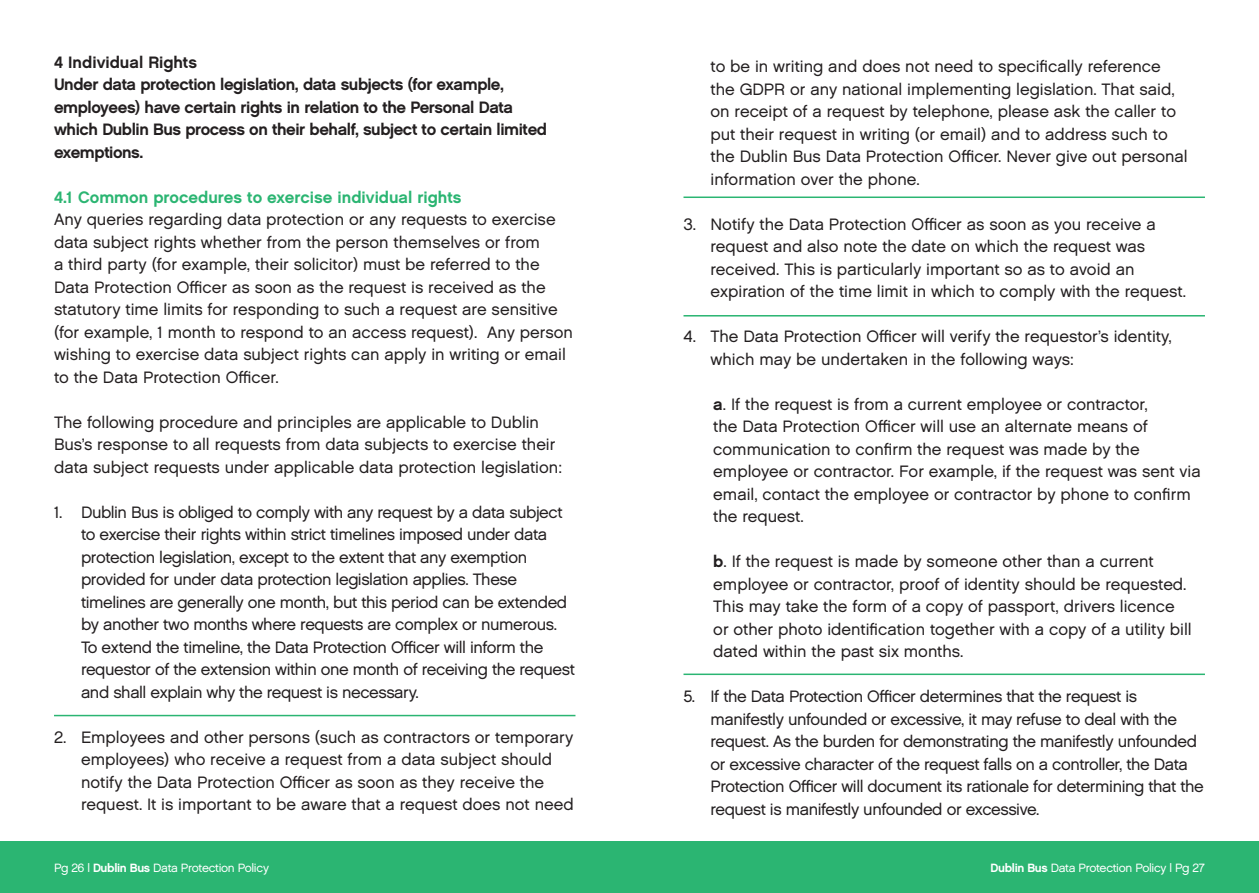
<style>
.page{position:relative;width:1259px;height:893px;background:#fff}
.page>*{position:absolute;margin:0;border:0;box-sizing:border-box;transform-origin:0 0}
.t1{font:16.5px/22.5px "Chalet London Nineteen Sixty";color:#231f20}
.t2{font:16.5px/22.5px "Chalet London Nineteen Sixty";letter-spacing:-.025em;color:#231f20}
.t3{font:16.5px/22.5px "Chalet New York Nineteen Sixty";letter-spacing:-.025em;color:#231f20}
.t4{font:16.5px "Chalet New York Nineteen Sixty";color:#2bb572}
.t5{font:12px "Chalet London Nineteen Sixty";letter-spacing:-.025em;color:#fff}
.s1{font-family:"Chalet New York Nineteen Sixty"}
</style>
<div class="page">
<div style="left:0;top:841px;width:1259px;height:52px;background:#2bb572"></div>
<hr style="left:683px;top:674px;width:522px;height:1px;background:#2bb572">
<hr style="left:683px;top:315px;width:522px;height:2px;background:#2bb572">
<hr style="left:683px;top:197px;width:522px;height:1px;background:#2bb572">
<hr style="left:54px;top:715px;width:521px;height:1px;background:#2bb572">
<h2 class="t3" style="left:54px;top:50px;width:495px">4 Individual Rights<br>Under data protection legislation, data subjects (for example, employees) have certain rights in relation to the Personal Data which Dublin Bus process on their behalf, subject to certain limited exemptions.</h2>
<h3 class="t4" style="left:54px;top:186px;width:409px">4.1 Common procedures to exercise individual rights</h3>
<p class="t1" style="left:54px;top:208px;width:520px">Any queries regarding data protection or any requests to exercise data subject rights whether from the person themselves or from<br>a third party (for example, their solicitor) must be referred to the Data Protection Ofcer as soon as the request is received as the statutory time limits for responding to such a request are sensitive (for example, 1 month to respond to an access request). Any person wishing to exercise data subject rights can apply in writing or email to the Data Protection Ofcer.</p>
<p class="t1" style="left:54px;top:410px;width:509px">The following procedure and principles are applicable to Dublin<br>Bus’s response to all requests from data subjects to exercise their data subject requests under applicable data protection legislation:</p>
<p class="t2" style="left:81px;top:500px;width:495px;text-indent:-27px">1. Dublin Bus is obliged to comply with any request by a data subject to exercise their rights within strict timelines imposed under data protection legislation, except to the extent that any exemption provided for under data protection legislation applies. These timelines are generally one month, but this period can be extended by another two months where requests are complex or numerous.<br>To extend the timeline, the Data Protection Ofcer will inform the requestor of the extension within one month of receiving the request and shall explain why the request is necessary.</p>
<p class="t1" style="left:81px;top:725px;width:494px;text-indent:-27px">2. Employees and other persons (such as contractors or temporary employees) who receive a request from a data subject should notify the Data Protection Ofcer as soon as they receive the request. It is important to be aware that a request does not need</p>
<p class="t5" style="left:54px;top:860px;width:216px">Pg 26 | <span class="s1">Dublin Bus</span> Data Protection Policy</p>
<p class="t1" style="left:710px;top:55px;width:479px">to be in writing and does not need to specifcally reference the GDPR or any national implementing legislation. That said, on receipt of a request by telephone, please ask the caller to put their request in writing (or email) and to address such to the Dublin Bus Data Protection Ofcer. Never give out personal information over the phone.</p>
<p class="t1" style="left:710px;top:212px;width:477px;text-indent:-27px">3. Notify the Data Protection Ofcer as soon as you receive a request and also note the date on which the request was received. This is particularly important so as to avoid an expiration of the time limit in which to comply with the request.</p>
<p class="t1" style="left:710px;top:325px;width:463px;text-indent:-27px">4. The Data Protection Ofcer will verify the requestor’s identity, which may be undertaken in the following ways:</p>
<p class="t1" style="left:713px;top:392px;width:489px"><span class="s1">a</span>. If the request is from a current employee or contractor,<br>the Data Protection Ofcer will use an alternate means of communication to confrm the request was made by the employee or contractor. For example, if the request was sent via email, contact the employee or contractor by phone to confrm the request.</p>
<p class="t1" style="left:713px;top:550px;width:480px"><span class="s1">b</span>. If the request is made by someone other than a current employee or contractor, proof of identity should be requested.<br>This may take the form of a copy of passport, drivers licence or other photo identifcation together with a copy of a utility bill dated within the past six months.</p>
<p class="t2" style="left:710px;top:685px;width:495px;text-indent:-27px">5. If the Data Protection Ofcer determines that the request is manifestly unfounded or excessive, it may refuse to deal with the request. As the burden for demonstrating the manifestly unfounded or excessive character of the request falls on a controller, the Data Protection Ofcer will document its rationale for determining that the request is manifestly unfounded or excessive.</p>
<p class="t5" style="left:990px;top:860px;width:216px"><span class="s1">Dublin Bus</span> Data Protection Policy | Pg 27</p>
</div>
